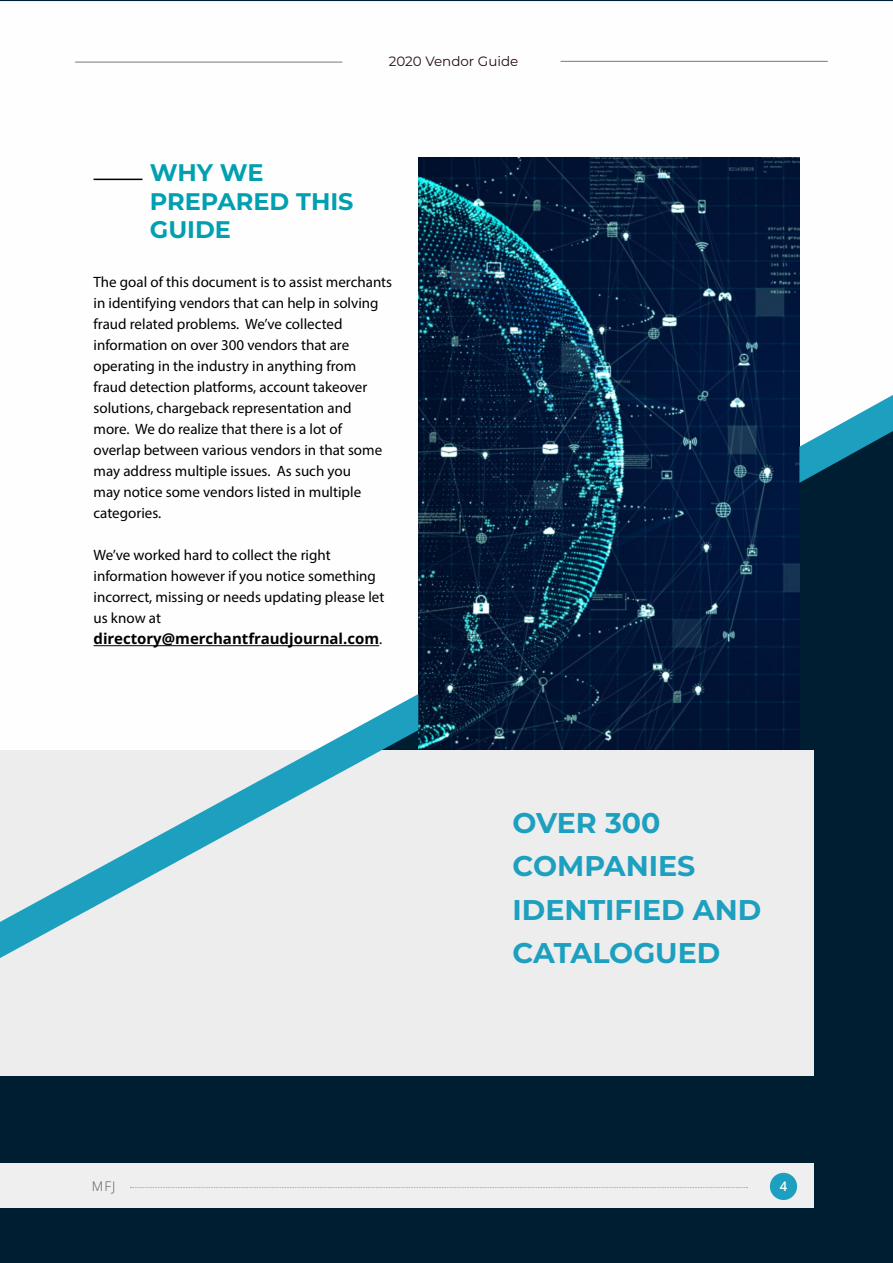
<style>
.page{position:relative;width:893px;height:1263px;background:#001e32}
.page>*{position:absolute;margin:0;border:0;box-sizing:border-box;transform-origin:0 0}
.t1{font:700 28.5px/43.5px "Montserrat";color:#1da0c0}
.t2{font:700 24px/28.8px "Montserrat";color:#00a0b1}
.t3{font:15px/21px "Myriad Pro";color:#000}
.t4{font:700 15px "Noto Sans";color:#000}
.t5{font:13.5px "Montserrat";color:#260d0d}
.t6{font:300 13.2px "Open Sans";color:#565659}
.t7{font:600 13.2px "Open Sans";color:#fff}
.s1{font-family:"Myriad Pro";font-weight:400}
</style>
<div class="page">
<div style="left:0;top:1px;width:893px;height:750px;background:#fefefe"></div>
<hr style="left:94px;top:179px;width:48px;height:1px;background:#000">
<hr style="left:94px;top:645px;width:285px;height:1px;background:#000">
<img style="left:418px;top:157px;width:381px;height:594px">
<div style="left:0;top:751px;width:814px;height:325px;background:#ededee"></div>
<svg style="left:0;top:694px;width:418px;height:264px"></svg>
<svg style="left:799px;top:395px;width:94px;height:88px"></svg>
<hr style="left:75px;top:62px;width:267px;height:1px;background:#797979">
<hr style="left:561px;top:61px;width:267px;height:1px;background:#797979">
<div style="left:0;top:1163px;width:814px;height:45px;background:#efeff0"></div>
<div style="left:770px;top:1173px;width:27px;height:27px;background:#1da0c0;border-radius:50%"></div>
<svg style="left:130px;top:1187px;width:617px;height:1px"></svg>
<p class="t5" style="left:389px;top:52px;width:131px">2020 Vendor Guide</p>
<h2 class="t2" style="left:150px;top:157px;width:205px">WHY WE<br>PREPARED THIS<br>GUIDE</h2>
<p class="t3" style="left:94px;top:271px;width:300px">The goal of this document is to assist merchants in identifying vendors that can help in solving fraud related problems. We’ve collected information on over 300 vendors that are operating in the industry in anything from fraud detection platforms, account takeover solutions, chargeback representation and<br>more. We do realize that there is a lot of overlap between various vendors in that some may address multiple issues. As such you<br>may notice some vendors listed in multiple categories.</p>
<p class="t3" style="left:94px;top:544px;width:292px">We’ve worked hard to collect the right information however if you notice something incorrect, missing or needs updating please let us know at</p>
<p class="t4" style="left:94px;top:628px;width:290px">directory@merchantfraudjournal.com<span class="s1">.</span></p>
<h1 class="t1" style="left:513px;top:800px;width:250px">OVER 300<br>COMPANIES<br>IDENTIFIED AND<br>CATALOGUED</h1>
<p class="t6" style="left:92px;top:1177px;width:25px">MFJ</p>
<p class="t7" style="left:780px;top:1177px;width:9px">4</p>
</div>
